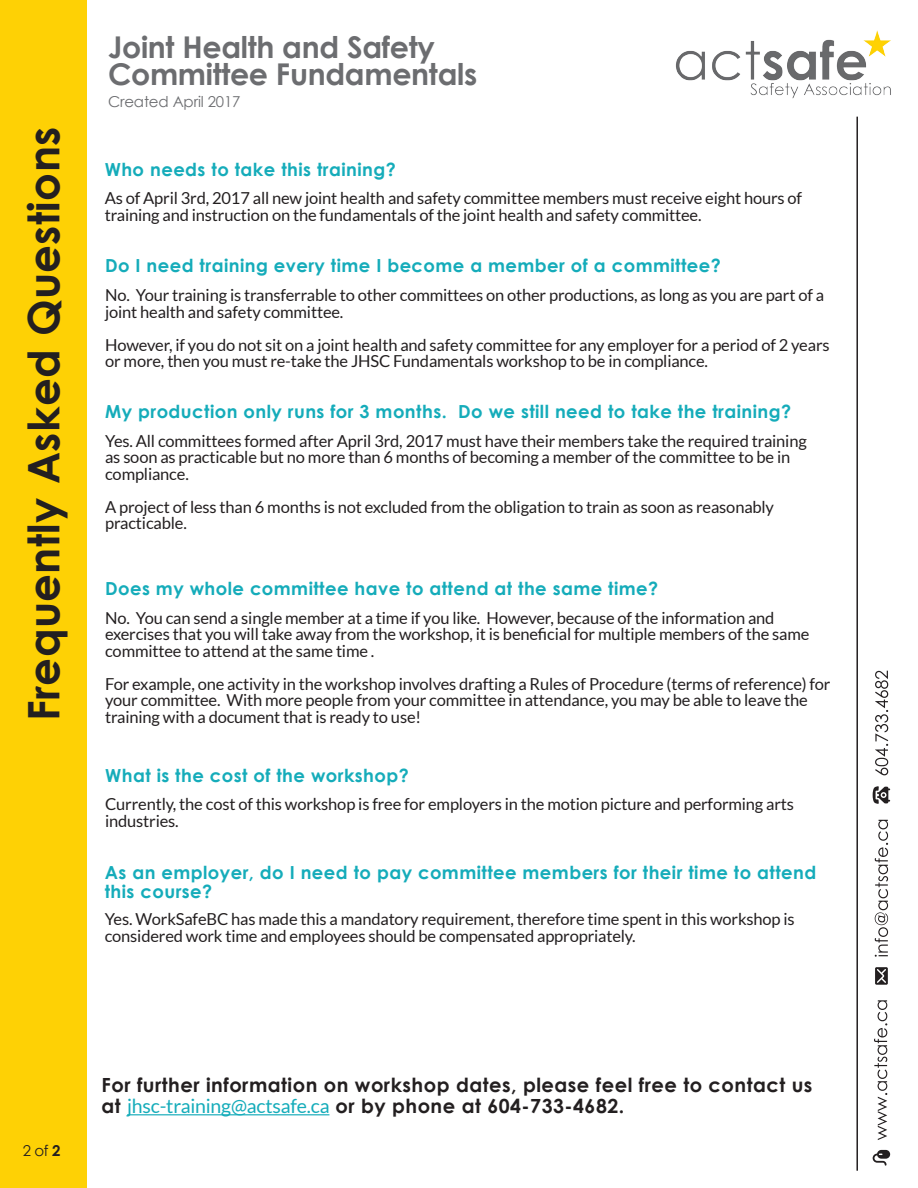
<style>
.page{position:relative;width:918px;height:1188px;background:#fff}
.page>*{position:absolute;margin:0;border:0;box-sizing:border-box;transform-origin:0 0}
.t1{font:700 43.5px "Century Gothic";letter-spacing:.01em;color:#231f20}
.t2{font:700 30px/27px "Century Gothic";letter-spacing:-.01em;color:#6c6d70}
.t3{font:700 19.5px/21px "Century Gothic";letter-spacing:.025em;color:#231f20}
.t4{font:700 18px/19.5px "Century Gothic";letter-spacing:.025em;color:#15acba}
.t5{font:16.5px/16.5px "Lato";letter-spacing:-.01em;color:#231f20}
.t6{font:15px "Century Gothic";letter-spacing:-.01em;color:#6c6d70}
.t7{font:15px "Century Gothic";color:#231f20}
.s1{font-weight:700}
.s2{font-family:"Lato";font-weight:400;color:#15acba}
</style>
<div class="page">
<div style="left:0;top:0;width:87px;height:1188px;background:#fed105"></div>
<hr style="left:856px;top:117px;width:2px;height:1054px;background:#231f20">
<svg style="left:873px;top:1150px;width:17px;height:16px"></svg>
<svg style="left:874px;top:1000px;width:13px;height:140px"></svg>
<svg style="left:875px;top:967px;width:13px;height:18px"></svg>
<svg style="left:875px;top:820px;width:13px;height:137px"></svg>
<svg style="left:875px;top:671px;width:13px;height:104px"></svg>
<svg style="left:873px;top:786px;width:17px;height:18px"></svg>
<img style="left:676px;top:30px;width:215px;height:69px">
<hr style="left:127px;top:1114px;width:202px;height:1px;background:#15acba">
<p class="t1" style="left:16px;top:721px;width:596px;rotate:-90deg">Frequently Asked Questions</p>
<p class="t2" style="left:108px;top:33px;width:371px">Joint Health and Safety<br>Committee Fundamentals</p>
<p class="t6" style="left:108px;top:92px;width:134px">Created April 2017</p>
<p class="t4" style="left:105px;top:159px;width:293px">Who needs to take this training?</p>
<p class="t5" style="left:105px;top:190px;width:699px">As of April 3rd, 2017 all new joint health and safety committee members must receive eight hours of training and instruction on the fundamentals of the joint health and safety committee.</p>
<p class="t4" style="left:105px;top:256px;width:617px">Do I need training every time I become a member of a committee?</p>
<p class="t5" style="left:105px;top:287px;width:721px">No. Your training is transferrable to other committees on other productions, as long as you are part of a joint health and safety committee.</p>
<p class="t5" style="left:105px;top:336px;width:726px">However, if you do not sit on a joint health and safety committee for any employer for a period of 2 years or more, then you must re-take the JHSC Fundamentals workshop to be in compliance.</p>
<p class="t4" style="left:105px;top:401px;width:688px">My production only runs for 3 months. Do we still need to take the training?</p>
<p class="t5" style="left:105px;top:432px;width:703px">Yes. All committees formed after April 3rd, 2017 must have their members take the required training as soon as practicable but no more than 6 months of becoming a member of the committee to be in compliance.</p>
<p class="t5" style="left:105px;top:498px;width:670px">A project of less than 6 months is not excluded from the obligation to train as soon as reasonably practicable.</p>
<p class="t4" style="left:105px;top:579px;width:555px">Does my whole committee have to attend at the same time?</p>
<p class="t5" style="left:105px;top:610px;width:706px">No. You can send a single member at a time if you like. However, because of the information and exercises that you will take away from the workshop, it is beneficial for multiple members of the same committee to attend at the same time .</p>
<p class="t5" style="left:105px;top:676px;width:727px">For example, one activity in the workshop involves drafting a Rules of Procedure (terms of reference) for your committee. With more people from your committee in attendance, you may be able to leave the training with a document that is ready to use!</p>
<p class="t4" style="left:105px;top:765px;width:305px">What is the cost of the workshop?</p>
<p class="t5" style="left:105px;top:796px;width:690px">Currently, the cost of this workshop is free for employers in the motion picture and performing arts industries.</p>
<p class="t4" style="left:105px;top:862px;width:713px">As an employer, do I need to pay committee members for their time to attend this course?</p>
<p class="t5" style="left:105px;top:911px;width:691px">Yes. WorkSafeBC has made this a mandatory requirement, therefore time spent in this workshop is considered work time and employees should be compensated appropriately.</p>
<p class="t7" style="left:23px;top:1141px;width:39px">2 of <span class="s1">2</span></p>
<p class="t3" style="left:102px;top:1074px;width:712px">For further information on workshop dates, please feel free to contact us at <span class="s2">jhsc-training@actsafe.ca</span> or by phone at 604-733-4682.</p>
</div>
